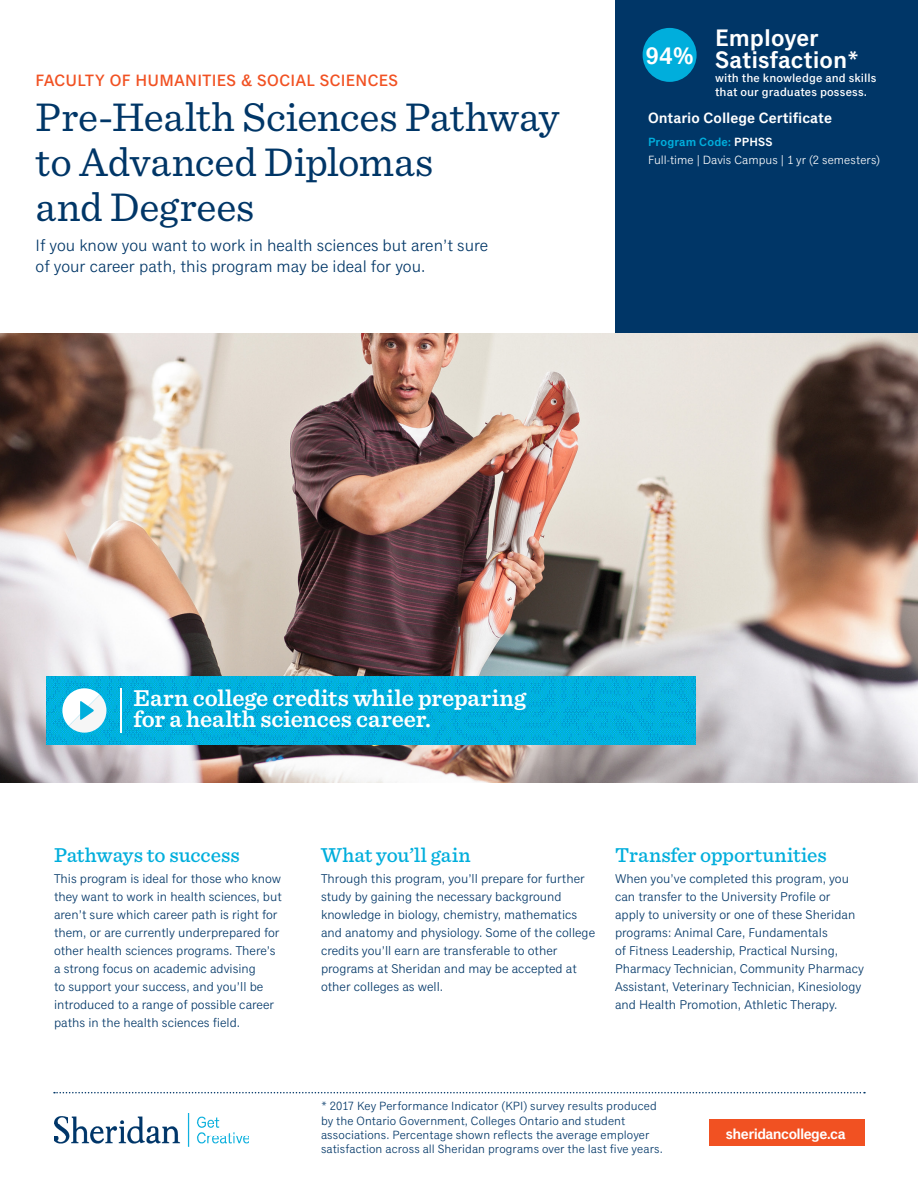
<style>
.page{position:relative;width:918px;height:1188px;background:#fff}
.page>*{position:absolute;margin:0;border:0;box-sizing:border-box;transform-origin:0 0}
.t1{font:42px/45px "Sentinel";letter-spacing:-.005em;color:#003667}
.p_benefit-statement{font:600 24px/21px "Sentinel";letter-spacing:-.005em;color:#fff}
.program_rating_title{font:600 24px/21.6px "Classic Grotesque Pro";color:#fff}
.program_rating{font:600 24px "Classic Grotesque Pro";color:#fff}
.t2{font:500 21px "Sentinel";color:#00aedc}
.p_header-intro{font:16.5px/21px "Classic Grotesque Pro";color:#003667}
.h2_faculty{font:500 16.5px "Classic Grotesque Pro";letter-spacing:.02em;color:#f15122}
.p_meta_credential{font:600 15px "Classic Grotesque Pro";color:#fff}
.p_meta_credential-2{font:600 15px "Classic Grotesque Pro";letter-spacing:-.04em;color:#fff}
.t3{font:12.75px/18px "Classic Grotesque Pro";color:#003667}
.p_admissions{font:12px/14.2px "Classic Grotesque Pro";letter-spacing:.005em;color:#003667}
.program_rating_subti{font:500 12px/14.2px "Classic Grotesque Pro";letter-spacing:.01em;color:#fff}
.p_meta_small{font:12px "Classic Grotesque Pro";letter-spacing:.005em;color:#fff}
.p_meta_attributes{font:600 12px "Classic Grotesque Pro";letter-spacing:.01em;color:#00aedc}
.s1{color:#fff}
</style>
<div class="page">
<div style="left:615px;top:0;width:303px;height:365px;background:#003667"></div>
<img style="left:54px;top:1114px;width:195px;height:33px">
<svg style="left:54px;top:1092px;width:811px;height:1px"></svg>
<div style="left:710px;top:1120px;width:155px;height:26px;background:#f15122"></div>
<img style="left:0;top:333px;width:918px;height:450px">
<img style="left:46px;top:676px;width:649px;height:69px">
<hr style="left:120px;top:688px;width:2px;height:45px;background:#fff">
<svg style="left:62px;top:688px;width:44px;height:45px"></svg>
<div style="left:643px;top:28px;width:54px;height:54px;background:#00aedc;border-radius:50%"></div>
<p class="h2_faculty" style="left:36px;top:71px;width:364px">FACULTY OF HUMANITIES &amp; SOCIAL SCIENCES</p>
<p class="t1" style="left:36px;top:92px;width:525px">Pre-Health Sciences Pathway to Advanced Diplomas<br>and Degrees</p>
<p class="p_header-intro" style="left:36px;top:235px;width:454px">If you know you want to work in health sciences but aren’t sure of your career path, this program may be ideal for you.</p>
<p class="program_rating" style="left:645px;top:42px;width:50px">94%</p>
<p class="program_rating_title" style="left:715px;top:29px;width:146px">Employer<br>Satisfaction*</p>
<p class="program_rating_subti" style="left:715px;top:71px;width:163px">with the knowledge and skills that our graduates possess.</p>
<p class="p_meta_credential" style="left:648px;top:109px;width:185px">Ontario College Certificate</p>
<p class="p_meta_attributes" style="left:648px;top:135px;width:126px">Program Code: <span class="s1">PPHSS</span></p>
<p class="p_meta_small" style="left:648px;top:153px;width:234px">Full-time | Davis Campus | 1 yr (2 semesters)</p>
<p class="p_benefit-statement" style="left:134px;top:687px;width:394px">Earn college credits while preparing for a health sciences career.</p>
<p class="t2" style="left:54px;top:839px;width:187px">Pathways to success</p>
<p class="t3" style="left:54px;top:870px;width:229px">This program is ideal for those who know they want to work in health sciences, but aren’t sure which career path is right for them, or are currently underprepared for other health sciences programs. There’s a strong focus on academic advising<br>to support your success, and you’ll be introduced to a range of possible career paths in the health sciences field.</p>
<p class="t2" style="left:321px;top:839px;width:151px">What you’ll gain</p>
<p class="t3" style="left:321px;top:870px;width:276px">Through this program, you’ll prepare for further study by gaining the necessary background knowledge in biology, chemistry, mathematics and anatomy and physiology. Some of the college credits you’ll earn are transferable to other programs at Sheridan and may be accepted at other colleges as well.</p>
<p class="t2" style="left:615px;top:839px;width:213px">Transfer opportunities</p>
<p class="t3" style="left:615px;top:870px;width:250px">When you’ve completed this program, you can transfer to the University Profile or<br>apply to university or one of these Sheridan programs: Animal Care, Fundamentals<br>of Fitness Leadership, Practical Nursing, Pharmacy Technician, Community Pharmacy Assistant, Veterinary Technician, Kinesiology and Health Promotion, Athletic Therapy.</p>
<p class="p_admissions" style="left:321px;top:1100px;width:343px">* 2017 Key Performance Indicator (KPI) survey results produced by the Ontario Government, Colleges Ontario and student associations. Percentage shown reflects the average employer satisfaction across all Sheridan programs over the last five years.</p>
<p class="p_meta_credential-2" style="left:726px;top:1125px;width:121px">sheridancollege.ca</p>
</div>
